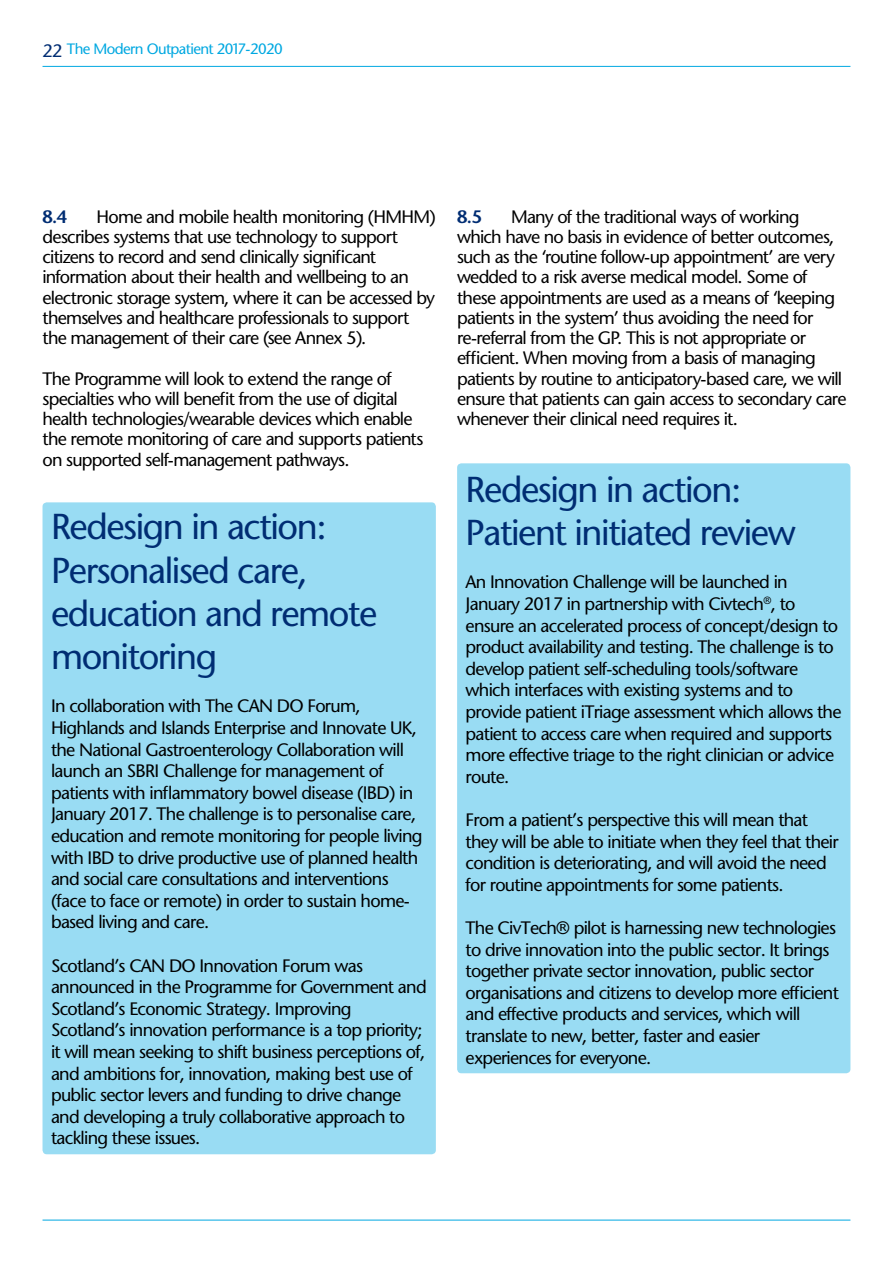
<style>
.page{position:relative;width:893px;height:1263px;background:#fff}
.page>*{position:absolute;margin:0;border:0;box-sizing:border-box;transform-origin:0 0}
.t1{font:36px/43.2px "Stone Sans";letter-spacing:-.04em;color:#002d73}
.t2{font:18px/21.6px "Stone Sans";letter-spacing:-.04em;color:#000}
.t3{font:600 18px "Stone Sans";color:#002d73}
.t4{font:15px "Stone Sans";letter-spacing:-.04em;color:#00a8e1}
.s1{font-size:18px;color:#002d73}
</style>
<div class="page">
<hr style="left:43px;top:66px;width:807px;height:1px;background:#00a8e1">
<hr style="left:43px;top:1220px;width:807px;height:1px;background:#00a8e1">
<div style="left:43px;top:502px;width:393px;height:652px;background:#99dcf3;border-radius:4px"></div>
<div style="left:457px;top:463px;width:393px;height:610px;background:#99dcf3;border-radius:4px"></div>
<p class="t4" style="left:43px;top:40px;width:242px"><span class="s1">22</span> The Modern Outpatient 2017-2020</p>
<p class="t2" style="left:43px;top:206px;width:395px;line-height:20.2px;text-indent:54px">Home and mobile health monitoring (HMHM) describes systems that use technology to support citizens to record and send clinically significant information about their health and wellbeing to an electronic storage system, where it can be accessed by themselves and healthcare professionals to support the management of their care (see Annex 5).</p>
<p class="t2" style="left:43px;top:368px;width:383px;line-height:20.2px">The Programme will look to extend the range of specialties who will benefit from the use of digital health technologies/wearable devices which enable the remote monitoring of care and supports patients on supported self-management pathways.</p>
<p class="t3" style="left:43px;top:206px;width:26px">8.4</p>
<h1 class="t1" style="left:51px;top:505px;width:328px">Redesign in action:<br>Personalised care, education and remote monitoring</h1>
<p class="t2" style="left:51px;top:695px;width:373px">In collaboration with The CAN DO Forum, Highlands and Islands Enterprise and Innovate UK, the National Gastroenterology Collaboration will launch an SBRI Challenge for management of patients with inflammatory bowel disease (IBD) in January 2017. The challenge is to personalise care, education and remote monitoring for people living with IBD to drive productive use of planned health and social care consultations and interventions (face to face or remote) in order to sustain home&shy;based living and care.</p>
<p class="t2" style="left:51px;top:954px;width:377px">Scotland’s CAN DO Innovation Forum was announced in the Programme for Government and Scotland’s Economic Strategy. Improving Scotland’s innovation performance is a top priority; it will mean seeking to shift business perceptions of, and ambitions for, innovation, making best use of public sector levers and funding to drive change and developing a truly collaborative approach to tackling these issues.</p>
<p class="t2" style="left:457px;top:206px;width:391px;line-height:20.2px;text-indent:54px">Many of the traditional ways of working which have no basis in evidence of better outcomes, such as the ‘routine follow-up appointment’ are very wedded to a risk averse medical model. Some of these appointments are used as a means of ‘keeping patients in the system’ thus avoiding the need for re-referral from the GP. This is not appropriate or efficient. When moving from a basis of managing patients by routine to anticipatory-based care, we will ensure that patients can gain access to secondary care whenever their clinical need requires it.</p>
<p class="t3" style="left:457px;top:206px;width:26px">8.5</p>
<h1 class="t1" style="left:466px;top:467px;width:332px">Redesign in action:<br>Patient initiated review</h1>
<p class="t2" style="left:466px;top:571px;width:377px">An Innovation Challenge will be launched in January 2017 in partnership with Civtech<sup>®</sup>, to ensure an accelerated process of concept/design to product availability and testing. The challenge is to develop patient self-scheduling tools/software which interfaces with existing systems and to provide patient iTriage assessment which allows the patient to access care when required and supports more effective triage to the right clinician or advice route.</p>
<p class="t2" style="left:466px;top:809px;width:375px">From a patient’s perspective this will mean that they will be able to initiate when they feel that their condition is deteriorating, and will avoid the need for routine appointments for some patients.</p>
<p class="t2" style="left:466px;top:917px;width:375px">The CivTech® pilot is harnessing new technologies to drive innovation into the public sector. It brings together private sector innovation, public sector organisations and citizens to develop more efficient and effective products and services, which will translate to new, better, faster and easier experiences for everyone.</p>
</div>
